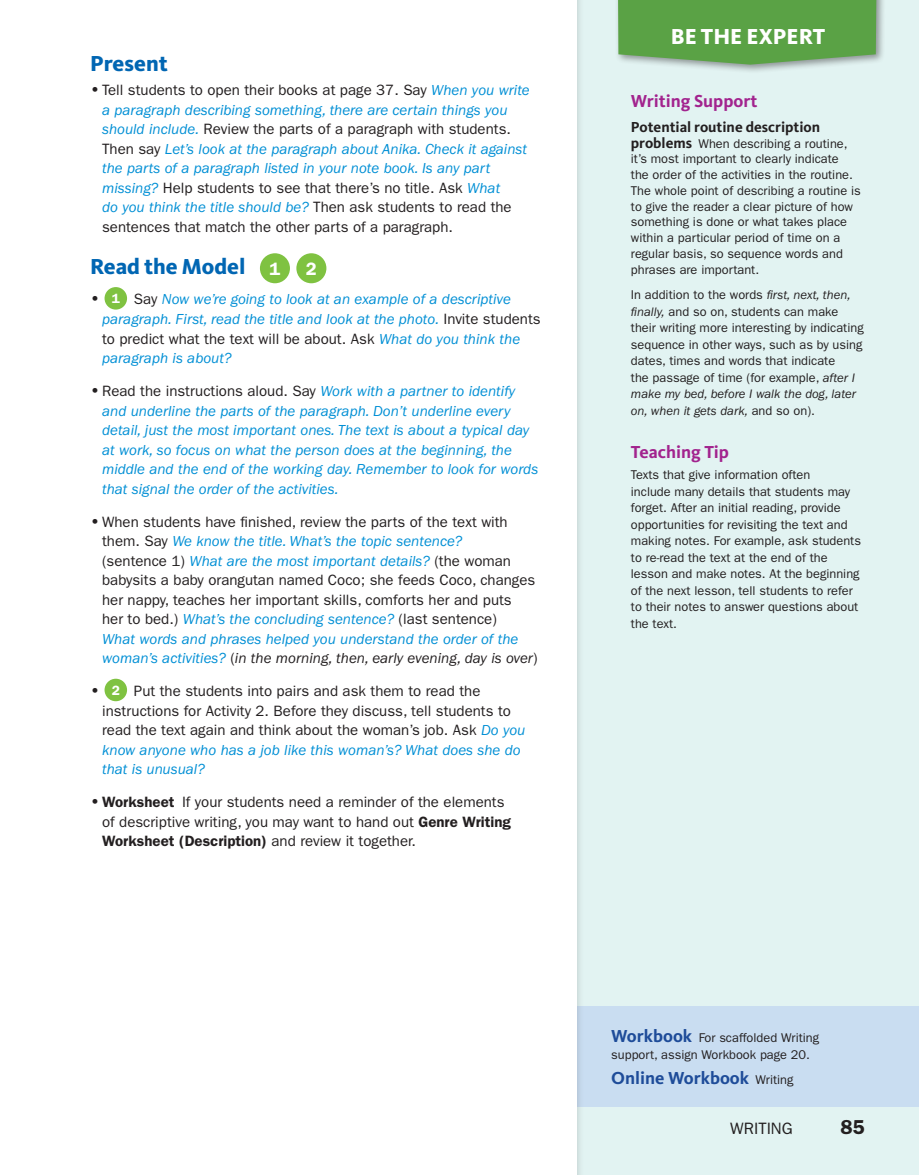
<style>
.page{position:relative;width:919px;height:1175px;background:#fff}
.page>*{position:absolute;margin:0;border:0;box-sizing:border-box;transform-origin:0 0}
.t1{font:800 22.5px "Kievit OT";color:#0166b3}
.t2{font:800 22.5px "Kievit OT";color:#fff}
.t3{font:600 20.25px "ITC Franklin Gothic Std";color:#231f20}
.t4{font:700 18px "Kievit OT";color:#a2238e}
.t5{font:700 18px "Kievit OT";color:#1e4c99}
.t6{font:600 18px "ITC Franklin Gothic Std";color:#fff}
.t7{font:16.5px "ITC Franklin Gothic Std";color:#231f20}
.t8{font:italic 15px/19.5px "ITC Franklin Gothic Std";color:#008fd5}
.t9{font:15px/19.5px "ITC Franklin Gothic Std";color:#231f20}
.t10{font:700 15px "Kievit OT";color:#231f20}
.t11{font:12.75px/16.5px "ITC Franklin Gothic Std";color:#231f20}
.s1{font-weight:600;font-style:normal;font-size:16.5px;color:#231f20}
.s2{font-style:normal;color:#231f20}
.s3{font-family:"ITC Franklin Gothic Std";font-weight:600;font-size:18px;color:#fff}
.s4{font-weight:600;font-style:normal;font-size:13.5px;color:#fff}
.s5{font-weight:600;font-size:16.5px}
.s6{font-style:italic;color:#008fd5}
.s7{font-style:italic}
.s8{font-weight:600;font-size:13.5px;color:#fff}
.s9{font-weight:600}
.s10{font-family:"Kievit OT";font-weight:700;font-size:15px}
.s11{font-family:"Kievit OT";font-weight:700;font-size:18px;color:#1e4c99}
.s12{font-family:"ITC Franklin Gothic Std";font-weight:400;font-size:12.75px;color:#231f20}
</style>
<div class="page">
<div style="left:549px;top:0;width:369px;height:1175px;background:#e2f3f2"></div>
<div style="left:567px;top:1006px;width:351px;height:101px;background:#c9ddf1"></div>
<div style="left:0;top:0;width:576px;height:1175px;background:#fff"></div>
<div style="left:614px;top:0;width:271px;height:74px;background:#231f20;opacity:.45"></div>
<svg style="left:617px;top:0;width:259px;height:65px;background:#62a550"></svg>
<div style="left:260px;top:253px;width:30px;height:30px;background:#7fc241;border-radius:50%"></div>
<div style="left:296px;top:253px;width:30px;height:30px;background:#7fc241;border-radius:50%"></div>
<div style="left:104px;top:287px;width:23px;height:22px;background:#7fc241;border-radius:50%"></div>
<div style="left:104px;top:678px;width:23px;height:23px;background:#7fc241;border-radius:50%"></div>
<p class="t1" style="left:90px;top:50px;width:79px">Present</p>
<p class="t8" style="left:102px;top:81px;width:429px;text-indent:-12px"><span class="s1">•</span> <span class="s2">Tell students to open their books at page 37. Say</span> When you write a paragraph describing something, there are certain things you should include. <span class="s2">Review the parts of a paragraph with students.<br>Then say</span> Let’s look at the paragraph about Anika. Check it against the parts of a paragraph listed in your note book. Is any part missing? <span class="s2">Help students to see that there’s no title. Ask</span> What<br>do you think the title should be? <span class="s2">Then ask students to read the sentences that match the other parts of a paragraph.</span></p>
<p class="t1" style="left:90px;top:254px;width:192px">Read the Model <span class="s3">1</span></p>
<p class="t6" style="left:306px;top:258px;width:12px">2</p>
<p class="t8" style="left:102px;top:290px;width:440px;text-indent:-12px"><span class="s1">•</span> <span class="s4">1</span> <span class="s2">Say</span> Now we’re going to look at an example of a descriptive paragraph. First, read the title and look at the photo. <span class="s2">Invite students to predict what the text will be about. Ask</span> What do you think the paragraph is about?</p>
<p class="t8" style="left:102px;top:381px;width:437px;text-indent:-12px"><span class="s1">•</span> <span class="s2">Read the instructions aloud. Say</span> Work with a partner to identify and underline the parts of the paragraph. Don’t underline every detail, just the most important ones. The text is about a typical day at work, so focus on what the person does at the beginning, the middle and the end of the working day. Remember to look for words that signal the order of the activities.</p>
<p class="t9" style="left:102px;top:512px;width:436px;text-indent:-12px"><span class="s5">•</span> When students have finished, review the parts of the text with them. Say <span class="s6">We know the title. What’s the topic sentence?<br></span>(sentence 1) <span class="s6">What are the most important details?</span> (the woman babysits a baby orangutan named Coco; she feeds Coco, changes her nappy, teaches her important skills, comforts her and puts<br>her to bed.) <span class="s6">What’s the concluding sentence?</span> (last sentence)<br><span class="s6">What words and phrases helped you understand the order of the woman’s activities?</span> (<span class="s7">in the morning, then, early evening, day is over</span>)</p>
<p class="t9" style="left:102px;top:681px;width:424px;text-indent:-12px"><span class="s5">•</span> <span class="s8">2</span> Put the students into pairs and ask them to read the instructions for Activity 2. Before they discuss, tell students to read the text again and think about the woman’s job. Ask <span class="s6">Do you know anyone who has a job like this woman’s? What does she do that is unusual?</span></p>
<p class="t9" style="left:102px;top:792px;width:410px;text-indent:-12px"><span class="s5">•</span> <span class="s9">Worksheet</span> If your students need a reminder of the elements of descriptive writing, you may want to hand out <span class="s9">Genre Writing<br>Worksheet (Description)</span> and review it together.</p>
<p class="t2" style="left:670px;top:23px;width:156px">BE THE EXPERT</p>
<p class="t4" style="left:630px;top:91px;width:128px">Writing Support</p>
<p class="t10" style="left:630px;top:118px;width:191px">Potential routine description</p>
<p class="t11" style="left:630px;top:135px;width:231px;line-height:15.8px"><span class="s10">problems</span> When describing a routine, it’s most important to clearly indicate<br>the order of the activities in the routine.<br>The whole point of describing a routine is to give the reader a clear picture of how something is done or what takes place within a particular period of time on a regular basis, so sequence words and phrases are important.</p>
<p class="t11" style="left:630px;top:287px;width:234px">In addition to the words <span class="s7">first, next, then, finally,</span> and so on, students can make their writing more interesting by indicating sequence in other ways, such as by using dates, times and words that indicate<br>the passage of time (for example, <span class="s7">after I make my bed, before I walk the dog, later on, when it gets dark,</span> and so on).</p>
<p class="t4" style="left:630px;top:442px;width:99px">Teaching Tip</p>
<p class="t11" style="left:630px;top:467px;width:231px">Texts that give information often<br>include many details that students may forget. After an initial reading, provide opportunities for revisiting the text and making notes. For example, ask students to re-read the text at the end of the lesson and make notes. At the beginning of the next lesson, tell students to refer to their notes to answer questions about the text.</p>
<p class="t11" style="left:611px;top:1030px;width:209px"><span class="s11">Workbook</span> For scaffolded Writing support, assign Workbook page 20.</p>
<p class="t5" style="left:611px;top:1068px;width:184px">Online Workbook <span class="s12">Writing</span></p>
<p class="t7" style="left:729px;top:1119px;width:64px">WRITING</p>
<p class="t3" style="left:840px;top:1115px;width:26px">85</p>
</div>
